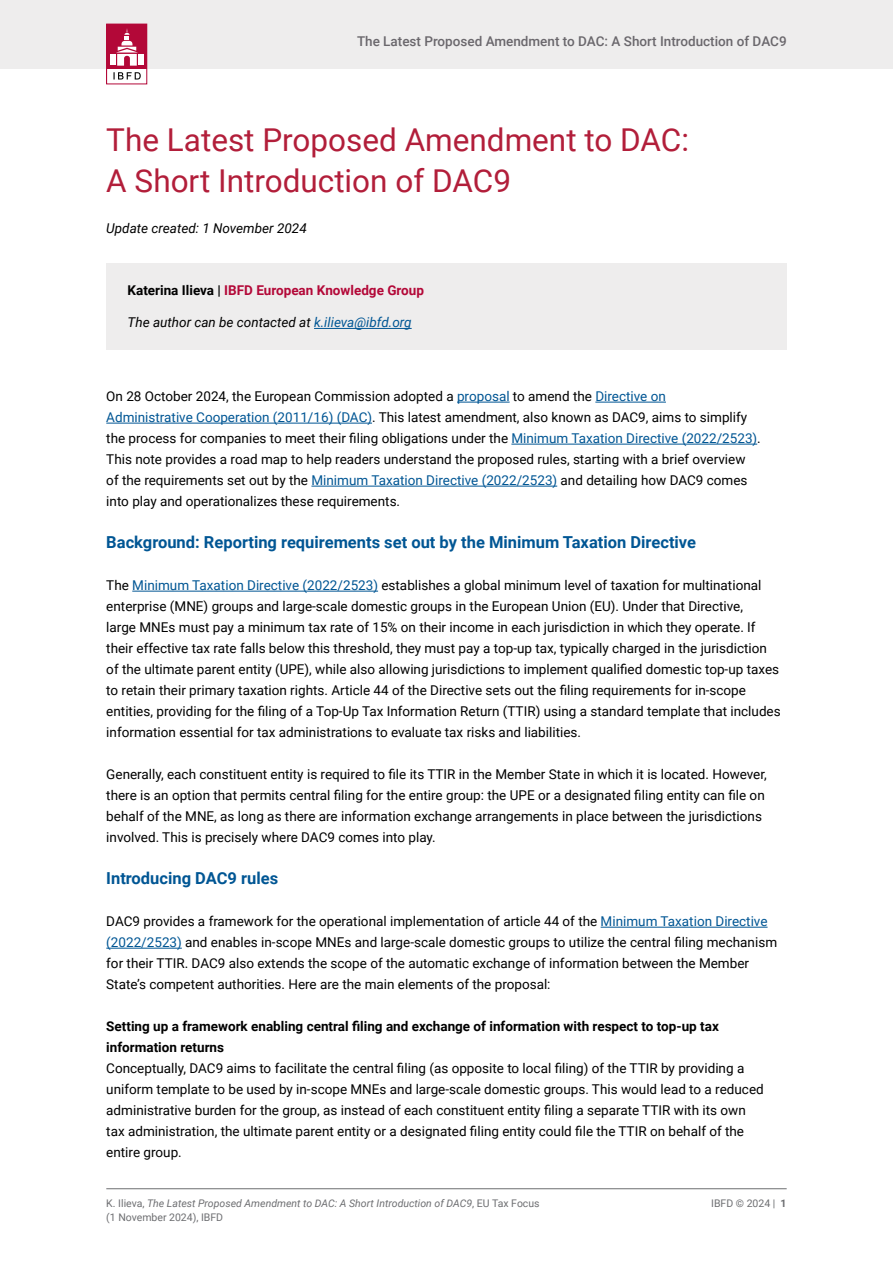
<style>
.page{position:relative;width:893px;height:1263px;background:#fff}
.page>*{position:absolute;margin:0;border:0;box-sizing:border-box;transform-origin:0 0}
.t1{font:31.5px/40.5px "Roboto";color:#b21e3a}
.t2{font:700 16.5px "Roboto";color:#005694}
.t3{font:13.5px/21px "Roboto";color:#000}
.t4{font:700 13.5px/21px "Roboto";color:#000}
.t5{font:italic 13.5px "Roboto";color:#000}
.t6{font:500 13.5px "Roboto";color:#6a676c}
.t7{font:700 13.5px "Roboto";color:#b30838}
.t8{font:italic 10.5px/13.5px "Roboto";color:#6d6e71}
.t9{font:10.5px "Roboto";color:#6d6e71}
.s1{color:#000}
.s2{color:#005694}
.s3{font-style:normal}
.s4{font-weight:700}
</style>
<div class="page">
<hr style="left:106px;top:1188px;width:681px;height:1px;background:#6d6e71">
<div style="left:0;top:0;width:893px;height:68px;background:#eeeded"></div>
<div style="left:107px;top:24px;width:40px;height:60px;background:#b30838"></div>
<div style="left:107px;top:69px;width:40px;height:15px;background:#fff"></div>
<div style="left:110px;top:54px;width:6px;height:11px;background:#fff"></div>
<div style="left:138px;top:54px;width:6px;height:11px;background:#fff"></div>
<svg style="left:116px;top:28px;width:22px;height:38px"></svg>
<svg style="left:113px;top:72px;width:28px;height:8px"></svg>
<div style="left:106px;top:24px;width:41px;height:60px;border:1px solid #b30838"></div>
<hr style="left:457px;top:402px;width:53px;height:1px;background:#005694">
<hr style="left:595px;top:402px;width:71px;height:1px;background:#005694">
<hr style="left:106px;top:423px;width:266px;height:1px;background:#005694">
<hr style="left:511px;top:444px;width:246px;height:1px;background:#005694">
<hr style="left:311px;top:486px;width:246px;height:1px;background:#005694">
<hr style="left:132px;top:591px;width:246px;height:1px;background:#005694">
<hr style="left:601px;top:927px;width:167px;height:1px;background:#005694">
<hr style="left:106px;top:948px;width:76px;height:1px;background:#005694">
<div style="left:106px;top:263px;width:681px;height:87px;background:#eeeded"></div>
<hr style="left:314px;top:328px;width:98px;height:1px;background:#005694">
<p class="t6" style="left:357px;top:32px;width:431px">The Latest Proposed Amendment to DAC: A Short Introduction of DAC9</p>
<h1 class="t1" style="left:106px;top:119px;width:584px">The Latest Proposed Amendment to DAC:<br>A Short Introduction of DAC9</h1>
<p class="t5" style="left:106px;top:218px;width:202px">Update created: 1 November 2024</p>
<p class="t7" style="left:128px;top:280px;width:298px"><span class="s1">Katerina Ilieva |</span> IBFD European Knowledge Group</p>
<p class="t5" style="left:128px;top:313px;width:286px">The author can be contacted at <span class="s2">k.ilieva@ibfd.org</span></p>
<p class="t3" style="left:106px;top:385px;width:656px">On 28 October 2024, the European Commission adopted a <span class="s2">proposal</span> to amend the <span class="s2">Directive on<br>Administrative Cooperation (2011/16) (DAC)</span>. This latest amendment, also known as DAC9, aims to simplify the process for companies to meet their filing obligations under the <span class="s2">Minimum Taxation Directive (2022/2523)</span>.<br>This note provides a road map to help readers understand the proposed rules, starting with a brief overview of the requirements set out by the <span class="s2">Minimum Taxation Directive (2022/2523)</span> and detailing how DAC9 comes into play and operationalizes these requirements.</p>
<p class="t2" style="left:106px;top:530px;width:591px">Background: Reporting requirements set out by the Minimum Taxation Directive</p>
<p class="t3" style="left:106px;top:574px;width:676px">The <span class="s2">Minimum Taxation Directive (2022/2523)</span> establishes a global minimum level of taxation for multinational enterprise (MNE) groups and large-scale domestic groups in the European Union (EU). Under that Directive,<br>large MNEs must pay a minimum tax rate of 15% on their income in each jurisdiction in which they operate. If their effective tax rate falls below this threshold, they must pay a top-up tax, typically charged in the jurisdiction of the ultimate parent entity (UPE), while also allowing jurisdictions to implement qualified domestic top-up taxes to retain their primary taxation rights. Article 44 of the Directive sets out the filing requirements for in-scope entities, providing for the filing of a Top-Up Tax Information Return (TTIR) using a standard template that includes information essential for tax administrations to evaluate tax risks and liabilities.</p>
<p class="t3" style="left:106px;top:763px;width:662px">Generally, each constituent entity is required to file its TTIR in the Member State in which it is located. However, there is an option that permits central filing for the entire group: the UPE or a designated filing entity can file on behalf of the MNE, as long as there are information exchange arrangements in place between the jurisdictions involved. This is precisely where DAC9 comes into play.</p>
<p class="t2" style="left:106px;top:866px;width:173px">Introducing DAC9 rules</p>
<p class="t3" style="left:106px;top:910px;width:672px">DAC9 provides a framework for the operational implementation of article 44 of the <span class="s2">Minimum Taxation Directive (2022/2523)</span> and enables in-scope MNEs and large-scale domestic groups to utilize the central filing mechanism for their TTIR. DAC9 also extends the scope of the automatic exchange of information between the Member State’s competent authorities. Here are the main elements of the proposal:</p>
<p class="t4" style="left:106px;top:1015px;width:614px">Setting up a framework enabling central filing and exchange of information with respect to top-up tax information returns</p>
<p class="t3" style="left:106px;top:1057px;width:659px">Conceptually, DAC9 aims to facilitate the central filing (as opposite to local filing) of the TTIR by providing a uniform template to be used by in-scope MNEs and large-scale domestic groups. This would lead to a reduced administrative burden for the group, as instead of each constituent entity filing a separate TTIR with its own tax administration, the ultimate parent entity or a designated filing entity could file the TTIR on behalf of the entire group.</p>
<p class="t8" style="left:106px;top:1196px;width:435px"><span class="s3">K. Ilieva,</span> The Latest Proposed Amendment to DAC: A Short Introduction of DAC9<span class="s3">, EU Tax Focus (1 November 2024), IBFD</span></p>
<p class="t9" style="left:711px;top:1196px;width:77px">IBFD © 2024 | <span class="s4">1</span></p>
</div>
